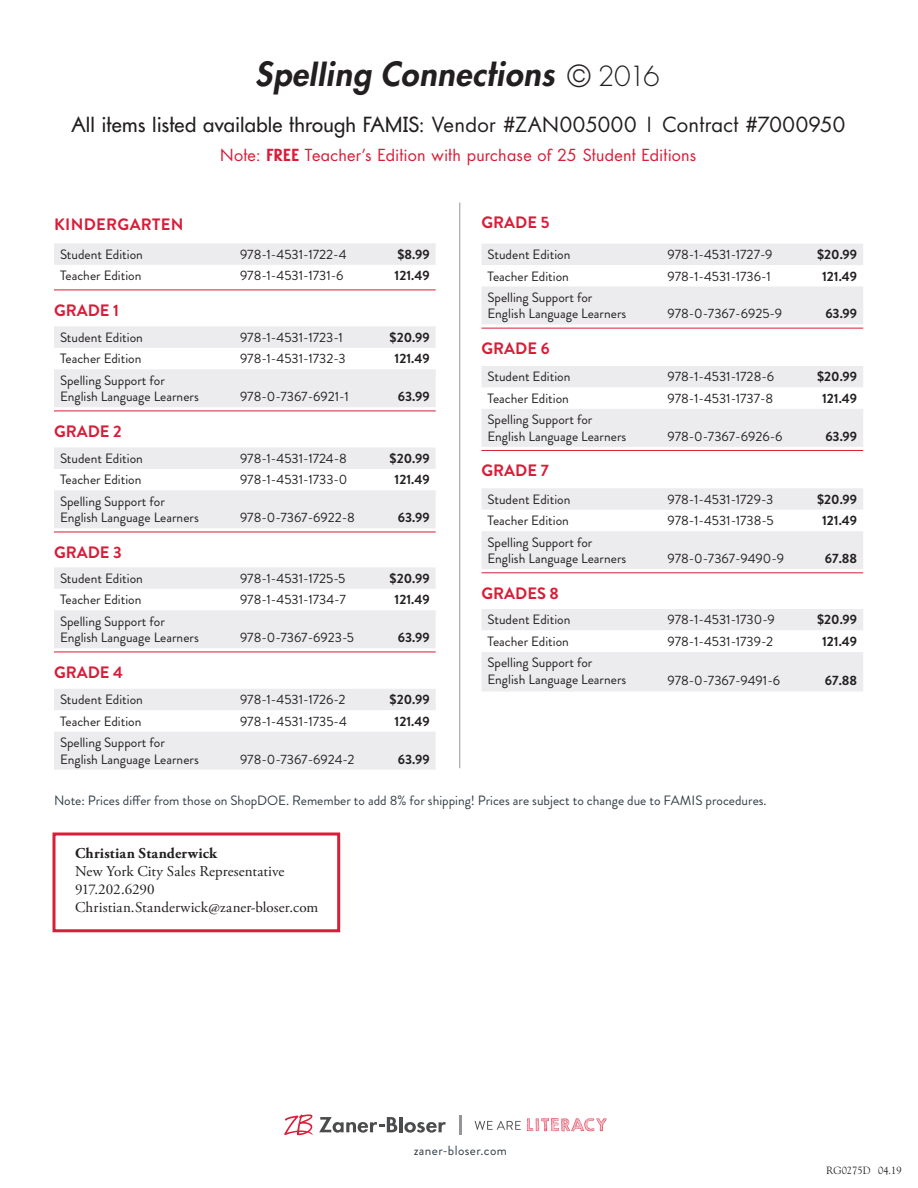
<style>
.page{position:relative;width:918px;height:1188px;background:#fff}
.page>*{position:absolute;margin:0;border:0;box-sizing:border-box;transform-origin:0 0}
.t1{font:italic 800 36px "ZB Zanutura";letter-spacing:.015em;color:#231f20}
.t2{font:500 22.5px "ZB Zanutura";letter-spacing:.01em;color:#231f20}
.t3{font:18px "ZB Zanutura";letter-spacing:.01em;color:#d81d38}
.table_grade{font:700 16.5px "Brandon Grotesque";color:#d81d38}
.table_grade-2{font:700 16.5px "Brandon Grotesque";letter-spacing:.02em;color:#d81d38}
.sales_rep{font:15px "Adobe Garamond Pro";letter-spacing:.005em;color:#231f20}
.sales_rep-2{font:700 15px "Adobe Garamond Pro";letter-spacing:.015em;color:#231f20}
.table_entry{font:13.5px "Brandon Grotesque";color:#231f20}
.table_entry-2{font:700 13.5px "Brandon Grotesque";color:#231f20}
.table_entry-3{font:13.5px "Brandon Grotesque";color:#323d47}
.t4{font:13.35px "Brandon Grotesque";letter-spacing:.03em;color:#313e48}
.body{font:10.5px "Goudy Std";color:#231f20}
.s1{font-weight:300;font-style:normal;font-size:33px}
.s2{font-weight:300;font-style:normal;font-size:30px}
.s3{font-weight:400}
.s4{font-weight:800}
</style>
<div class="page">
<hr style="left:459px;top:203px;width:1px;height:565px;background:#939598">
<svg style="left:475px;top:1121px;width:46px;height:9px"></svg>
<svg style="left:527px;top:1118px;width:80px;height:13px"></svg>
<svg style="left:459px;top:1116px;width:2px;height:19px"></svg>
<svg style="left:284px;top:1114px;width:29px;height:21px"></svg>
<svg style="left:319px;top:1117px;width:78px;height:16px"></svg>
<hr style="left:399px;top:1117px;width:4px;height:15px;background:#4b4c4d">
<svg style="left:404px;top:1122px;width:42px;height:11px"></svg>
<svg style="left:54px;top:243px;width:382px;height:527px;fill:#f3f3f4"></svg>
<hr style="left:54px;top:290px;width:382px;height:1px;background:#d81d38">
<hr style="left:54px;top:411px;width:382px;height:1px;background:#d81d38">
<hr style="left:54px;top:532px;width:382px;height:1px;background:#d81d38">
<hr style="left:54px;top:652px;width:382px;height:1px;background:#d81d38">
<svg style="left:482px;top:244px;width:381px;height:447px;fill:#ececee"></svg>
<svg style="left:482px;top:630px;width:381px;height:22px"></svg>
<hr style="left:482px;top:328px;width:381px;height:1px;background:#d81d38">
<hr style="left:482px;top:450px;width:381px;height:1px;background:#d81d38">
<hr style="left:482px;top:572px;width:381px;height:1px;background:#d81d38">
<div style="left:52px;top:832px;width:288px;height:100px;border:3px solid #d81d38"></div>
<p class="t1" style="left:257px;top:52px;width:405px">Spelling Connections <span class="s1">©</span> <span class="s2">2016</span></p>
<p class="t2" style="left:71px;top:112px;width:775px">All items listed available through FAMIS: <span class="s3">Vendor #ZAN005000 | Contract #7000950</span></p>
<p class="t3" style="left:220px;top:144px;width:478px">Note: <span class="s4">FREE</span> Teacher’s Edition with purchase of 25 Student Editions</p>
<p class="table_grade-2" style="left:54px;top:213px;width:131px">KINDERGARTEN</p>
<p class="table_entry" style="left:60px;top:245px;width:84px">Student Edition</p>
<p class="table_entry" style="left:240px;top:245px;width:108px">978-1-4531-1722-4</p>
<p class="table_entry-2" style="left:397px;top:245px;width:34px">$8.99</p>
<p class="table_entry" style="left:60px;top:266px;width:83px">Teacher Edition</p>
<p class="table_entry" style="left:240px;top:266px;width:105px">978-1-4531-1731-6</p>
<p class="table_entry-2" style="left:395px;top:266px;width:37px">121.49</p>
<p class="table_grade" style="left:54px;top:299px;width:67px">GRADE 1</p>
<p class="table_entry" style="left:60px;top:328px;width:84px">Student Edition</p>
<p class="table_entry" style="left:240px;top:328px;width:104px">978-1-4531-1723-1</p>
<p class="table_entry-2" style="left:390px;top:328px;width:42px">$20.99</p>
<p class="table_entry" style="left:60px;top:349px;width:83px">Teacher Edition</p>
<p class="table_entry" style="left:240px;top:349px;width:107px">978-1-4531-1732-3</p>
<p class="table_entry-2" style="left:395px;top:349px;width:37px">121.49</p>
<p class="table_entry" style="left:60px;top:371px;width:106px">Spelling Support for</p>
<p class="table_entry" style="left:60px;top:387px;width:140px">English Language Learners</p>
<p class="table_entry" style="left:240px;top:387px;width:110px">978-0-7367-6921-1</p>
<p class="table_entry-2" style="left:398px;top:387px;width:33px">63.99</p>
<p class="table_grade" style="left:54px;top:420px;width:69px">GRADE 2</p>
<p class="table_entry" style="left:60px;top:449px;width:84px">Student Edition</p>
<p class="table_entry" style="left:240px;top:449px;width:109px">978-1-4531-1724-8</p>
<p class="table_entry-2" style="left:390px;top:449px;width:42px">$20.99</p>
<p class="table_entry" style="left:60px;top:470px;width:83px">Teacher Edition</p>
<p class="table_entry" style="left:240px;top:470px;width:109px">978-1-4531-1733-0</p>
<p class="table_entry-2" style="left:395px;top:470px;width:37px">121.49</p>
<p class="table_entry" style="left:60px;top:492px;width:106px">Spelling Support for</p>
<p class="table_entry" style="left:60px;top:508px;width:140px">English Language Learners</p>
<p class="table_entry" style="left:240px;top:508px;width:116px">978-0-7367-6922-8</p>
<p class="table_entry-2" style="left:398px;top:508px;width:33px">63.99</p>
<p class="table_grade" style="left:54px;top:541px;width:69px">GRADE 3</p>
<p class="table_entry" style="left:60px;top:569px;width:84px">Student Edition</p>
<p class="table_entry" style="left:240px;top:569px;width:107px">978-1-4531-1725-5</p>
<p class="table_entry-2" style="left:390px;top:569px;width:42px">$20.99</p>
<p class="table_entry" style="left:60px;top:590px;width:83px">Teacher Edition</p>
<p class="table_entry" style="left:240px;top:590px;width:107px">978-1-4531-1734-7</p>
<p class="table_entry-2" style="left:395px;top:590px;width:37px">121.49</p>
<p class="table_entry" style="left:60px;top:612px;width:106px">Spelling Support for</p>
<p class="table_entry" style="left:60px;top:628px;width:140px">English Language Learners</p>
<p class="table_entry" style="left:240px;top:628px;width:116px">978-0-7367-6923-5</p>
<p class="table_entry-2" style="left:398px;top:628px;width:33px">63.99</p>
<p class="table_grade" style="left:54px;top:661px;width:71px">GRADE 4</p>
<p class="table_entry" style="left:60px;top:690px;width:84px">Student Edition</p>
<p class="table_entry" style="left:240px;top:690px;width:107px">978-1-4531-1726-2</p>
<p class="table_entry-2" style="left:390px;top:690px;width:42px">$20.99</p>
<p class="table_entry" style="left:60px;top:712px;width:83px">Teacher Edition</p>
<p class="table_entry" style="left:240px;top:712px;width:108px">978-1-4531-1735-4</p>
<p class="table_entry-2" style="left:395px;top:712px;width:37px">121.49</p>
<p class="table_entry" style="left:60px;top:733px;width:106px">Spelling Support for</p>
<p class="table_entry" style="left:60px;top:750px;width:140px">English Language Learners</p>
<p class="table_entry" style="left:240px;top:750px;width:116px">978-0-7367-6924-2</p>
<p class="table_entry-2" style="left:398px;top:750px;width:33px">63.99</p>
<p class="table_grade" style="left:482px;top:211px;width:69px">GRADE 5</p>
<p class="table_entry" style="left:488px;top:245px;width:84px">Student Edition</p>
<p class="table_entry" style="left:668px;top:245px;width:107px">978-1-4531-1727-9</p>
<p class="table_entry-2" style="left:817px;top:245px;width:42px">$20.99</p>
<p class="table_entry" style="left:488px;top:267px;width:83px">Teacher Edition</p>
<p class="table_entry" style="left:668px;top:267px;width:105px">978-1-4531-1736-1</p>
<p class="table_entry-2" style="left:822px;top:266px;width:37px">121.49</p>
<p class="table_entry" style="left:488px;top:288px;width:106px">Spelling Support for</p>
<p class="table_entry" style="left:488px;top:305px;width:140px">English Language Learners</p>
<p class="table_entry" style="left:668px;top:305px;width:116px">978-0-7367-6925-9</p>
<p class="table_entry-2" style="left:825px;top:304px;width:33px">63.99</p>
<p class="table_grade" style="left:482px;top:337px;width:70px">GRADE 6</p>
<p class="table_entry" style="left:488px;top:367px;width:84px">Student Edition</p>
<p class="table_entry" style="left:668px;top:367px;width:108px">978-1-4531-1728-6</p>
<p class="table_entry-2" style="left:817px;top:367px;width:42px">$20.99</p>
<p class="table_entry" style="left:488px;top:389px;width:83px">Teacher Edition</p>
<p class="table_entry" style="left:668px;top:389px;width:107px">978-1-4531-1737-8</p>
<p class="table_entry-2" style="left:822px;top:389px;width:37px">121.49</p>
<p class="table_entry" style="left:488px;top:410px;width:106px">Spelling Support for</p>
<p class="table_entry" style="left:488px;top:427px;width:140px">English Language Learners</p>
<p class="table_entry" style="left:668px;top:427px;width:116px">978-0-7367-6926-6</p>
<p class="table_entry-2" style="left:825px;top:427px;width:33px">63.99</p>
<p class="table_grade" style="left:482px;top:459px;width:69px">GRADE 7</p>
<p class="table_entry" style="left:488px;top:490px;width:84px">Student Edition</p>
<p class="table_entry" style="left:668px;top:490px;width:107px">978-1-4531-1729-3</p>
<p class="table_entry-2" style="left:817px;top:490px;width:42px">$20.99</p>
<p class="table_entry" style="left:488px;top:511px;width:83px">Teacher Edition</p>
<p class="table_entry" style="left:668px;top:511px;width:108px">978-1-4531-1738-5</p>
<p class="table_entry-2" style="left:822px;top:511px;width:37px">121.49</p>
<p class="table_entry" style="left:488px;top:533px;width:106px">Spelling Support for</p>
<p class="table_entry" style="left:488px;top:549px;width:140px">English Language Learners</p>
<p class="table_entry" style="left:668px;top:549px;width:118px">978-0-7367-9490-9</p>
<p class="table_entry-2" style="left:825px;top:549px;width:34px">67.88</p>
<p class="table_grade" style="left:482px;top:581px;width:79px">GRADES 8</p>
<p class="table_entry" style="left:488px;top:611px;width:84px">Student Edition</p>
<p class="table_entry" style="left:668px;top:611px;width:109px">978-1-4531-1730-9</p>
<p class="table_entry-2" style="left:817px;top:610px;width:42px">$20.99</p>
<p class="table_entry" style="left:488px;top:632px;width:83px">Teacher Edition</p>
<p class="table_entry" style="left:668px;top:632px;width:107px">978-1-4531-1739-2</p>
<p class="table_entry-2" style="left:822px;top:632px;width:37px">121.49</p>
<p class="table_entry" style="left:488px;top:653px;width:106px">Spelling Support for</p>
<p class="table_entry" style="left:488px;top:670px;width:140px">English Language Learners</p>
<p class="table_entry" style="left:668px;top:672px;width:114px">978-0-7367-9491-6</p>
<p class="table_entry-2" style="left:825px;top:671px;width:34px">67.88</p>
<p class="table_entry-3" style="left:54px;top:791px;width:714px">Note: Prices differ from those on ShopDOE. Remember to add 8% for shipping! Prices are subject to change due to FAMIS procedures.</p>
<p class="sales_rep-2" style="left:75px;top:845px;width:144px">Christian Standerwick</p>
<p class="sales_rep" style="left:75px;top:863px;width:211px">New York City Sales Representative</p>
<p class="sales_rep" style="left:75px;top:881px;width:81px">917.202.6290</p>
<p class="sales_rep" style="left:75px;top:899px;width:245px">Christian.Standerwick@zaner-bloser.com</p>
<p class="t4" style="left:414px;top:1141px;width:95px">zaner-bloser.com</p>
<p class="body" style="left:826px;top:1164px;width:77px">RG0275D 04.19</p>
</div>
